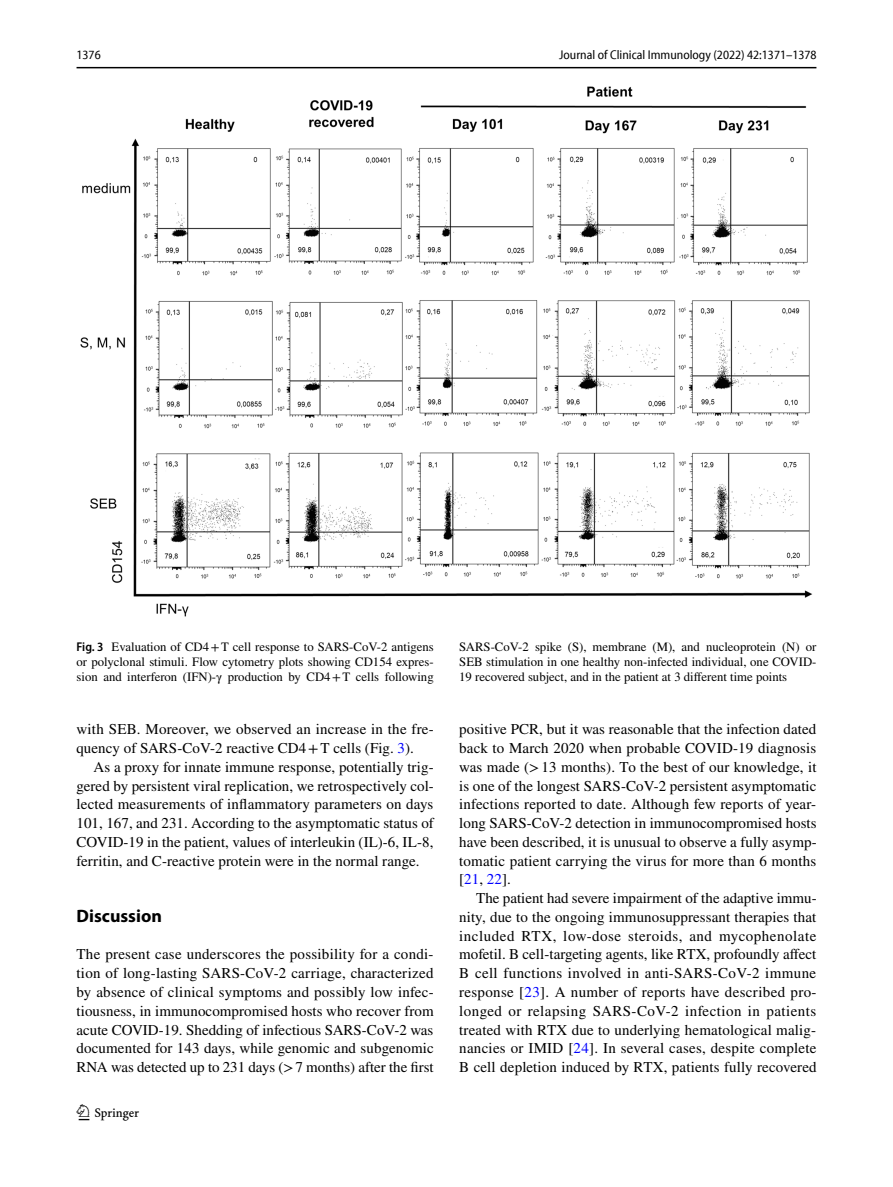
<style>
.page{position:relative;width:893px;height:1187px;background:#fff}
.page>*{position:absolute;margin:0;border:0;box-sizing:border-box;transform-origin:0 0}
.t1{font:22.5px "Springnew Regular 2";color:#000}
.t2{font:700 18px "Myriad Pro";color:#000}
.t3{font:15px/18.8px "STIX";letter-spacing:.01em;color:#000;text-align:justify}
.t4{font:12.75px/15px "STIX";color:#000;text-align:justify}
.t5{font:semi-condensed 12.75px "Myriad Pro Unic";color:#000}
.s1{font-family:"Myriad Pro";font-weight:600;font-stretch:semi-condensed}
.s2{color:#00f}
</style>
<div class="page">
<hr style="left:77px;top:67px;width:739px;height:1px;background:#000">
<img style="left:81px;top:87px;width:731px;height:529px">
<p class="t5" style="left:77px;top:50px;width:26px">1376</p>
<p class="t5" style="left:559px;top:50px;width:259px">Journal of Clinical Immunology (2022) 42:1371–1378</p>
<p class="t4" style="left:77px;top:640px;width:359px"><span class="s1">Fig. 3</span> Evaluation of CD4+T cell response to SARS-CoV-2 antigens or polyclonal stimuli. Flow cytometry plots showing CD154 expres&shy;sion and interferon (IFN)-γ production by CD4+T cells following</p>
<p class="t4" style="left:459px;top:640px;width:359px">SARS-CoV-2 spike (S), membrane (M), and nucleoprotein (N) or SEB stimulation in one healthy non-infected individual, one COVID-19 recovered subject, and in the patient at 3 different time points</p>
<p class="t3" style="left:77px;top:721px;width:359px">with SEB. Moreover, we observed an increase in the fre&shy;quency of SARS-CoV-2 reactive CD4+T cells (Fig. <span class="s2">3</span>).</p>
<p class="t3" style="left:77px;top:758px;width:359px;text-indent:17px">As a proxy for innate immune response, potentially trig&shy;gered by persistent viral replication, we retrospectively col&shy;lected measurements of inflammatory parameters on days 101, 167, and 231. According to the asymptomatic status of COVID-19 in the patient, values of interleukin (IL)-6, IL-8, ferritin, and C-reactive protein were in the normal range.</p>
<p class="t2" style="left:77px;top:904px;width:87px">Discussion</p>
<p class="t3" style="left:77px;top:946px;width:359px">The present case underscores the possibility for a condi&shy;tion of long-lasting SARS-CoV-2 carriage, characterized by absence of clinical symptoms and possibly low infec&shy;tiousness, in immunocompromised hosts who recover from acute COVID-19. Shedding of infectious SARS-CoV-2 was documented for 143 days, while genomic and subgenomic RNA was detected up to 231 days (&gt;7 months) after the first</p>
<h1 class="t1" style="left:79px;top:1104px;width:62px">1 3</h1>
<p class="t3" style="left:459px;top:721px;width:359px">positive PCR, but it was reasonable that the infection dated back to March 2020 when probable COVID-19 diagnosis was made (&gt;13 months). To the best of our knowledge, it is one of the longest SARS-CoV-2 persistent asymptomatic infections reported to date. Although few reports of year&shy;long SARS-CoV-2 detection in immunocompromised hosts have been described, it is unusual to observe a fully asymp&shy;tomatic patient carrying the virus for more than 6 months [<span class="s2">21</span>, <span class="s2">22</span>].</p>
<p class="t3" style="left:459px;top:889px;width:359px;text-indent:17px">The patient had severe impairment of the adaptive immu&shy;nity, due to the ongoing immunosuppressant therapies that included RTX, low-dose steroids, and mycophenolate mofetil. B cell-targeting agents, like RTX, profoundly affect B cell functions involved in anti-SARS-CoV-2 immune response [<span class="s2">23</span>]. A number of reports have described pro&shy;longed or relapsing SARS-CoV-2 infection in patients treated with RTX due to underlying hematological malig&shy;nancies or IMID [<span class="s2">24</span>]. In several cases, despite complete B cell depletion induced by RTX, patients fully recovered</p>
</div>
